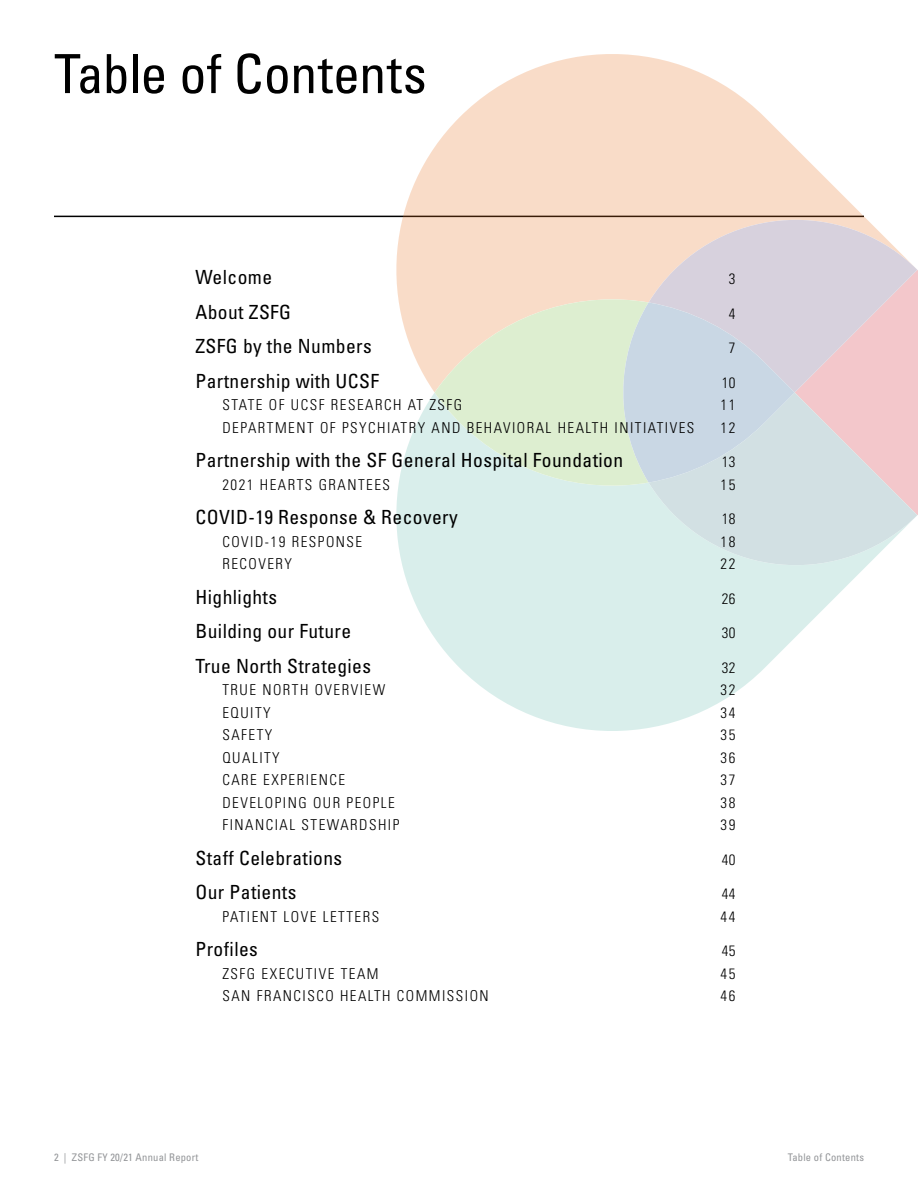
<style>
.page{position:relative;width:918px;height:1188px;background:#fff}
.page>*{position:absolute;margin:0;border:0;box-sizing:border-box;transform-origin:0 0}
.t1{font:condensed 54px "Univers LT Std";letter-spacing:-.005em;color:#000}
.t2{font:condensed 19.5px "Univers LT Std";letter-spacing:.02em;color:#000}
.t3{font:300 condensed 15px "Univers LT Std";letter-spacing:.1em;color:#000}
.t4{font:condensed 10.5px "Univers LT Std";letter-spacing:.02em;color:#939598}
</style>
<div class="page">
<hr style="left:54px;top:216px;width:810px;height:1px;background:#000">
<svg style="left:376px;top:54px;width:474px;height:338px;fill:#f9dcc8"></svg>
<svg style="left:396px;top:392px;width:454px;height:339px;fill:#d9eeeb"></svg>
<svg style="left:649px;top:203px;width:268px;height:67px;background:#e6d7d4"></svg>
<svg style="left:649px;top:515px;width:268px;height:67px;background:#dae9e9"></svg>
<svg style="left:435px;top:270px;width:483px;height:245px;background:#dcddd9"></svg>
<h1 class="t1" style="left:54px;top:40px;width:374px">Table of Contents</h1>
<p class="t2" style="left:195px;top:265px;width:78px">Welcome</p>
<p class="t3" style="left:729px;top:270px;width:8px">3</p>
<p class="t2" style="left:195px;top:299px;width:97px">About ZSFG</p>
<p class="t3" style="left:729px;top:304px;width:8px">4</p>
<p class="t2" style="left:195px;top:334px;width:178px">ZSFG by the Numbers</p>
<p class="t3" style="left:729px;top:339px;width:8px">7</p>
<p class="t2" style="left:195px;top:368px;width:185px">Partnership with UCSF</p>
<p class="t3" style="left:722px;top:373px;width:15px">10</p>
<p class="t3" style="left:222px;top:396px;width:241px">STATE OF UCSF RESEARCH AT ZSFG</p>
<p class="t3" style="left:721px;top:396px;width:16px">11</p>
<p class="t3" style="left:222px;top:418px;width:473px">DEPARTMENT OF PSYCHIATRY AND BEHAVIORAL HEALTH INITIATIVES</p>
<p class="t3" style="left:721px;top:418px;width:16px">12</p>
<p class="t2" style="left:195px;top:448px;width:429px">Partnership with the SF General Hospital Foundation</p>
<p class="t3" style="left:722px;top:453px;width:15px">13</p>
<p class="t3" style="left:222px;top:475px;width:169px">2021 HEARTS GRANTEES</p>
<p class="t3" style="left:721px;top:475px;width:16px">15</p>
<p class="t2" style="left:195px;top:505px;width:264px">COVID-19 Response &amp; Recovery</p>
<p class="t3" style="left:722px;top:510px;width:15px">18</p>
<p class="t3" style="left:222px;top:532px;width:141px">COVID-19 RESPONSE</p>
<p class="t3" style="left:721px;top:532px;width:16px">18</p>
<p class="t3" style="left:222px;top:555px;width:71px">RECOVERY</p>
<p class="t3" style="left:721px;top:555px;width:16px">22</p>
<p class="t2" style="left:195px;top:584px;width:83px">Highlights</p>
<p class="t3" style="left:722px;top:589px;width:15px">26</p>
<p class="t2" style="left:195px;top:619px;width:157px">Building our Future</p>
<p class="t3" style="left:722px;top:624px;width:15px">30</p>
<p class="t2" style="left:195px;top:653px;width:177px">True North Strategies</p>
<p class="t3" style="left:722px;top:658px;width:15px">32</p>
<p class="t3" style="left:222px;top:681px;width:164px">TRUE NORTH OVERVIEW</p>
<p class="t3" style="left:721px;top:681px;width:16px">32</p>
<p class="t3" style="left:222px;top:703px;width:50px">EQUITY</p>
<p class="t3" style="left:721px;top:703px;width:16px">34</p>
<p class="t3" style="left:222px;top:726px;width:51px">SAFETY</p>
<p class="t3" style="left:721px;top:726px;width:16px">35</p>
<p class="t3" style="left:222px;top:748px;width:59px">QUALITY</p>
<p class="t3" style="left:721px;top:748px;width:16px">36</p>
<p class="t3" style="left:222px;top:771px;width:124px">CARE EXPERIENCE</p>
<p class="t3" style="left:721px;top:771px;width:16px">37</p>
<p class="t3" style="left:222px;top:793px;width:174px">DEVELOPING OUR PEOPLE</p>
<p class="t3" style="left:721px;top:793px;width:16px">38</p>
<p class="t3" style="left:222px;top:816px;width:178px">FINANCIAL STEWARDSHIP</p>
<p class="t3" style="left:721px;top:816px;width:16px">39</p>
<p class="t2" style="left:195px;top:845px;width:148px">Staff Celebrations</p>
<p class="t3" style="left:722px;top:850px;width:15px">40</p>
<p class="t2" style="left:195px;top:880px;width:102px">Our Patients</p>
<p class="t3" style="left:722px;top:885px;width:15px">44</p>
<p class="t3" style="left:222px;top:907px;width:158px">PATIENT LOVE LETTERS</p>
<p class="t3" style="left:721px;top:907px;width:16px">44</p>
<p class="t2" style="left:195px;top:937px;width:64px">Profiles</p>
<p class="t3" style="left:722px;top:942px;width:15px">45</p>
<p class="t3" style="left:222px;top:964px;width:158px">ZSFG EXECUTIVE TEAM</p>
<p class="t3" style="left:721px;top:964px;width:16px">45</p>
<p class="t3" style="left:222px;top:987px;width:268px">SAN FRANCISCO HEALTH COMMISSION</p>
<p class="t3" style="left:721px;top:987px;width:16px">46</p>
<p class="t4" style="left:54px;top:1151px;width:146px">2 | ZSFG FY 20/21 Annual Report</p>
<p class="t4" style="left:788px;top:1151px;width:78px">Table of Contents</p>
</div>
